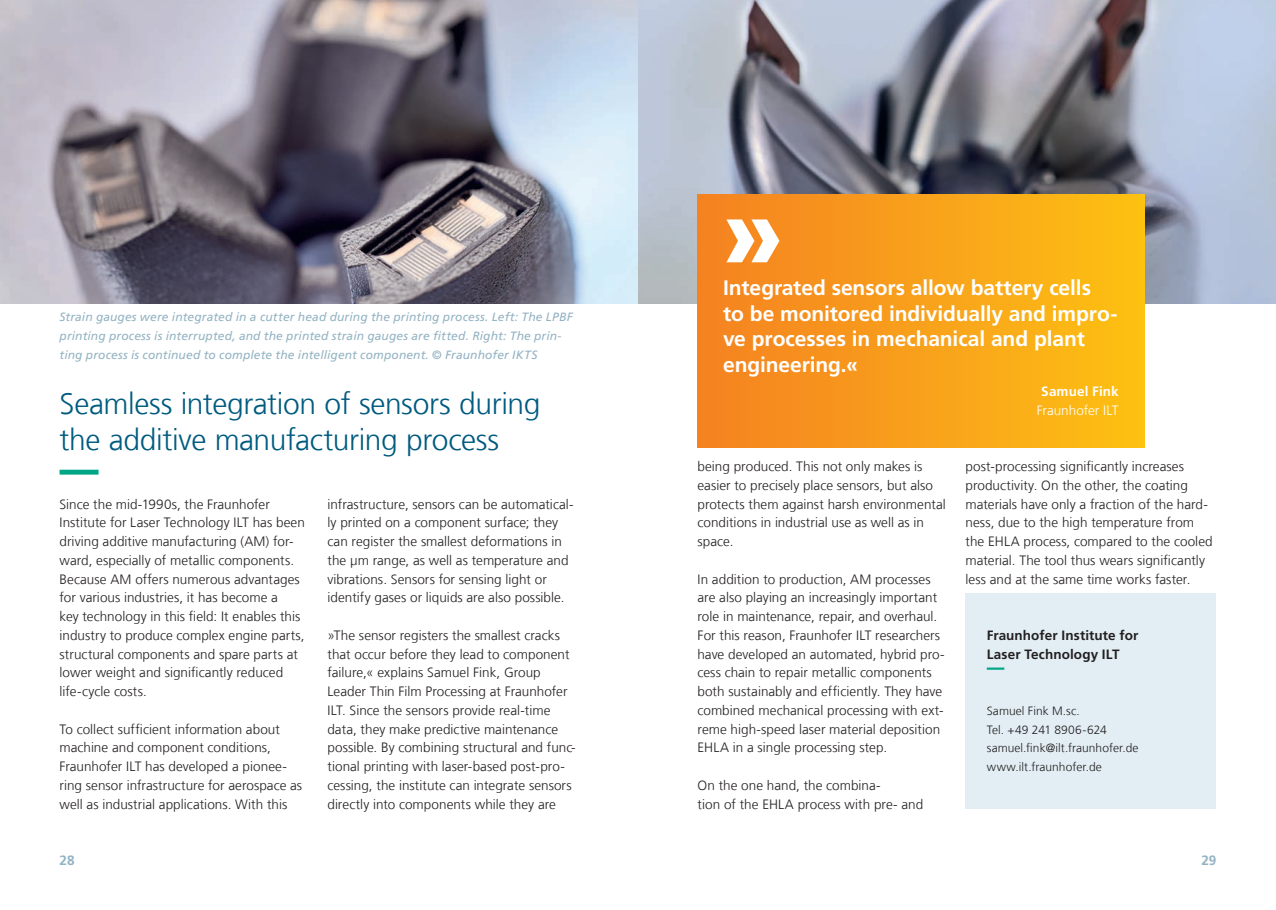
<style>
.page{position:relative;width:1276px;height:910px;background:#fff}
.page>*{position:absolute;margin:0;border:0;box-sizing:border-box;transform-origin:0 0}
.t1{font:900 105px "Frutiger LT Com";color:#fff}
.Ueberschrift_20_24_blue_gruen_Linie_unte{font:300 30px/36px "Frutiger LT Com";letter-spacing:-.015em;color:#005b7f}
.Zitat_14_17_weiss{font:700 21px/25.5px "Frutiger LT Com";letter-spacing:-.005em;color:#fff}
.Fliesstext_9_12_5_schwarz{font:300 13.5px/18.8px "Frutiger LT Com";letter-spacing:.005em;color:#231f20}
.Infokasten_klein_Ueberschrift_9_12_5_sch{font:700 13.5px/18.8px "Frutiger LT Com";letter-spacing:.01em;color:#231f20}
.Zitat_Autor_Info_9_12_5_weiss{font:300 13.5px "Frutiger LT Com";color:#fff}
.Zitat_Autor_9_12_5_weiss{font:700 13.5px "Frutiger LT Com";letter-spacing:.005em;color:#fff}
.t2{font:700 13.5px "Frutiger LT Com";color:#93b3c3}
.Bildtext_Marginal_8_12_5_grey{font:italic 12px/18.8px "Frutiger LT Com";letter-spacing:.015em;color:#93b3c3}
.Infokasten_klein_Fliesstext_8_12_5_schwa{font:300 12px "Frutiger LT Com";letter-spacing:.005em;color:#231f20}
</style>
<div class="page">
<img style="left:0;top:0;width:638px;height:303px">
<svg style="left:638px;top:0;width:638px;height:303px;background:#979dab"></svg>
<div style="left:697px;top:194px;width:447px;height:254px;background:linear-gradient(to right,#f48122,#fdc113)"></div>
<svg style="left:60px;top:470px;width:39px;height:5px"></svg>
<div style="left:965px;top:593px;width:251px;height:216px;background:#e2eef4"></div>
<svg style="left:986px;top:667px;width:19px;height:3px"></svg>
<p class="Bildtext_Marginal_8_12_5_grey" style="left:60px;top:308px;width:514px">Strain gauges were integrated in a cutter head during the printing process. Left: The LPBF printing process is interrupted, and the printed strain gauges are fitted. Right: The prin&shy;ting process is continued to complete the intelligent component. © Fraunhofer IKTS</p>
<p class="Ueberschrift_20_24_blue_gruen_Linie_unte" style="left:60px;top:386px;width:482px">Seamless integration of sensors during the additive manufacturing process</p>
<p class="Fliesstext_9_12_5_schwarz" style="left:60px;top:495px;width:247px">Since the mid-1990s, the Fraunhofer Institute for Laser Technology ILT has been driving additive manufacturing (AM) for&shy;ward, especially of metallic components.<br>Because AM offers numerous advantages for various industries, it has become a<br>key technology in this field: It enables this industry to produce complex engine parts, structural components and spare parts at lower weight and significantly reduced life-cycle costs.</p>
<p class="Fliesstext_9_12_5_schwarz" style="left:60px;top:720px;width:244px">To collect sufficient information about machine and component conditions, Fraunhofer ILT has developed a pionee&shy;ring sensor infrastructure for aerospace as well as industrial applications. With this</p>
<p class="Fliesstext_9_12_5_schwarz" style="left:327px;top:495px;width:248px">infrastructure, sensors can be automatical&shy;ly printed on a component surface; they can register the smallest deformations in the µm range, as well as temperature and vibrations. Sensors for sensing light or identify gases or liquids are also possible.</p>
<p class="Fliesstext_9_12_5_schwarz" style="left:327px;top:626px;width:250px">»The sensor registers the smallest cracks that occur before they lead to component failure,« explains Samuel Fink, Group Leader Thin Film Processing at Fraunhofer ILT. Since the sensors provide real-time data, they make predictive maintenance possible. By combining structural and func&shy;tional printing with laser-based post-pro&shy;cessing, the institute can integrate sensors directly into components while they are</p>
<p class="t1" style="left:720px;top:170px;width:66px">»</p>
<p class="Zitat_14_17_weiss" style="left:723px;top:275px;width:396px">Integrated sensors allow battery cells<br>to be monitored individually and impro&shy;ve processes in mechanical and plant engineering.«</p>
<p class="Zitat_Autor_9_12_5_weiss" style="left:1041px;top:383px;width:79px">Samuel Fink</p>
<p class="Zitat_Autor_Info_9_12_5_weiss" style="left:1036px;top:402px;width:83px">Fraunhofer ILT</p>
<p class="Fliesstext_9_12_5_schwarz" style="left:697px;top:457px;width:250px">being produced. This not only makes is easier to precisely place sensors, but also protects them against harsh environmental conditions in industrial use as well as in space.</p>
<p class="Fliesstext_9_12_5_schwarz" style="left:697px;top:570px;width:249px">In addition to production, AM processes are also playing an increasingly important role in maintenance, repair, and overhaul.<br>For this reason, Fraunhofer ILT researchers have developed an automated, hybrid pro&shy;cess chain to repair metallic components both sustainably and efficiently. They have combined mechanical processing with ext&shy;reme high-speed laser material deposition EHLA in a single processing step.</p>
<p class="Fliesstext_9_12_5_schwarz" style="left:697px;top:776px;width:227px">On the one hand, the combina-<br>tion of the EHLA process with pre- and</p>
<p class="Fliesstext_9_12_5_schwarz" style="left:965px;top:457px;width:249px">post-processing significantly increases productivity. On the other, the coating materials have only a fraction of the hard&shy;ness, due to the high temperature from the EHLA process, compared to the cooled material. The tool thus wears significantly less and at the same time works faster.</p>
<p class="Infokasten_klein_Ueberschrift_9_12_5_sch" style="left:986px;top:626px;width:153px">Fraunhofer Institute for<br>Laser Technology ILT</p>
<p class="Infokasten_klein_Fliesstext_8_12_5_schwa" style="left:986px;top:704px;width:95px">Samuel Fink M.sc.</p>
<p class="Infokasten_klein_Fliesstext_8_12_5_schwa" style="left:986px;top:722px;width:122px">Tel. +49 241 8906-624</p>
<p class="Infokasten_klein_Fliesstext_8_12_5_schwa" style="left:986px;top:741px;width:153px">samuel.fink@ilt.fraunhofer.de</p>
<p class="Infokasten_klein_Fliesstext_8_12_5_schwa" style="left:986px;top:760px;width:117px">www.ilt.fraunhofer.de</p>
<p class="t2" style="left:60px;top:852px;width:17px">28</p>
<p class="t2" style="left:1201px;top:852px;width:17px">29</p>
</div>
